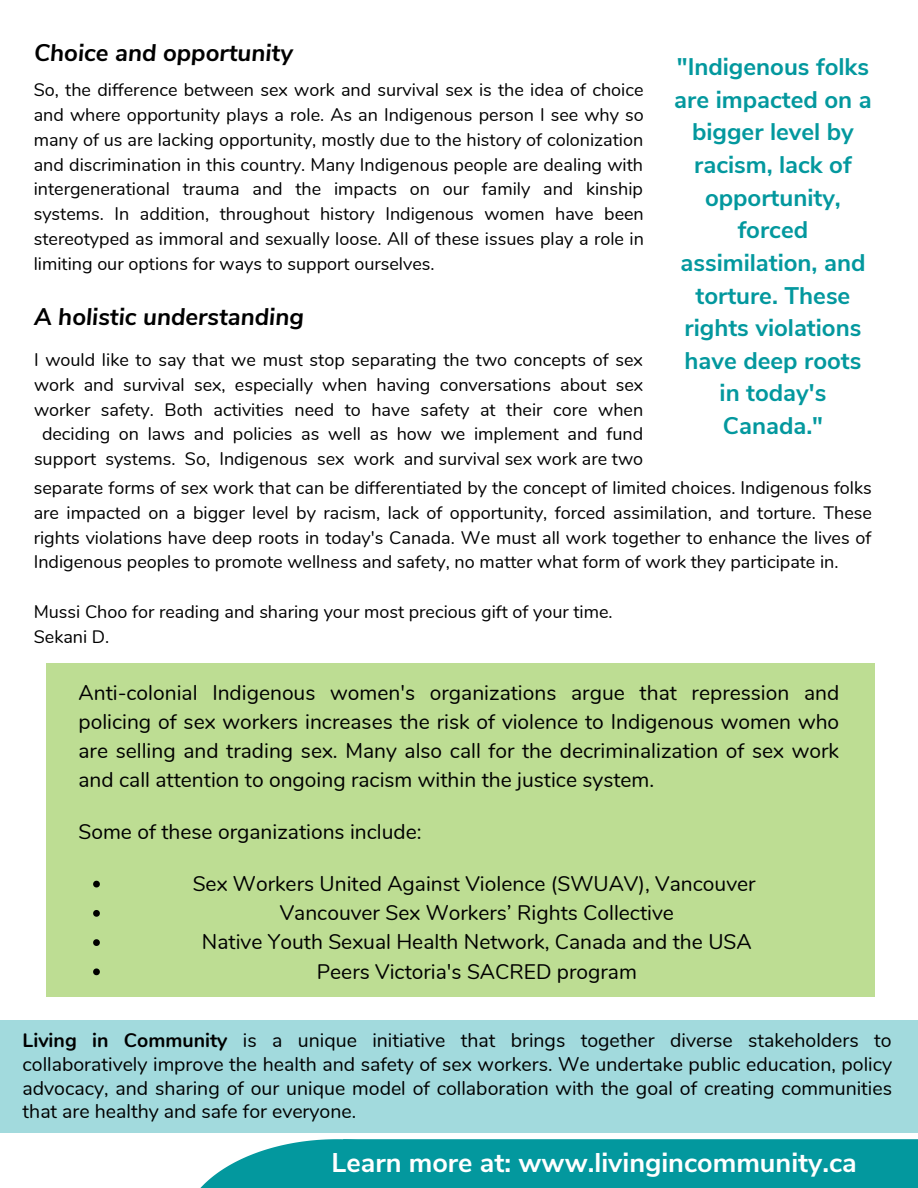
<style>
.page{position:relative;width:918px;height:1188px;background:#fff}
.page>*{position:absolute;margin:0;border:0;box-sizing:border-box;transform-origin:0 0}
.t1{font:700 27px "Nunito Sans";color:#fff}
.t2{font:700 24px/32.7px "Nunito Sans";color:#03989e;text-align:center}
.t3{font:italic 700 24px "Nunito Sans";color:#000}
.t4{font:21px/29.2px "Nunito";color:#000;text-align:justify}
.t5{font:19.5px/23.7px "Nunito";color:#000;text-align:justify}
.t6{font:18px/24.8px "Nunito";color:#000;text-align:justify}
.s1{font-weight:700}
</style>
<div class="page">
<svg style="left:493px;top:709px;width:425px;height:479px"></svg>
<div style="left:0;top:1020px;width:918px;height:113px;background:#a2dadd"></div>
<svg style="left:200px;top:1139px;width:293px;height:49px;background:#26a6ab"></svg>
<div style="left:46px;top:664px;width:828px;height:333px;background:#bddd93"></div>
<svg style="left:93px;top:881px;width:7px;height:6px"></svg>
<svg style="left:93px;top:910px;width:7px;height:7px"></svg>
<svg style="left:93px;top:939px;width:7px;height:7px"></svg>
<svg style="left:93px;top:968px;width:7px;height:7px"></svg>
<p class="t3" style="left:34px;top:37px;width:261px">Choice and opportunity</p>
<p class="t6" style="left:34px;top:78px;width:612px">So, the difference between sex work and survival sex is the idea of choice and where opportunity plays a role. As an Indigenous person I see why so many of us are lacking opportunity, mostly due to the history of colonization and discrimination in this country. Many Indigenous people are dealing with intergenerational trauma and the impacts on our family and kinship systems. In addition, throughout history Indigenous women have been stereotyped as immoral and sexually loose. All of these issues play a role in limiting our options for ways to support ourselves.</p>
<p class="t3" style="left:34px;top:301px;width:271px">A holistic understanding</p>
<p class="t6" style="left:34px;top:348px;width:611px;text-align:center">I would like to say that we must stop separating the two concepts of sex work and survival sex, especially when having conversations about sex worker safety. Both activities need to have safety at their core when deciding on laws and policies as well as how we implement and fund support systems. So, Indigenous sex work and survival sex work are two</p>
<p class="t6" style="left:34px;top:476px;width:840px">separate forms of sex work that can be differentiated by the concept of limited choices. Indigenous folks are impacted on a bigger level by racism, lack of opportunity, forced assimilation, and torture. These rights violations have deep roots in today's Canada. We must all work together to enhance the lives of Indigenous peoples to promote wellness and safety, no matter what form of work they participate in.</p>
<p class="t6" style="left:34px;top:600px;width:581px">Mussi Choo for reading and sharing your most precious gift of your time.</p>
<p class="t6" style="left:34px;top:624px;width:77px">Sekani D.</p>
<p class="t2" style="left:674px;top:51px;width:199px">"Indigenous folks are impacted on a bigger level by racism, lack of opportunity, forced assimilation, and torture. These rights violations have deep roots in today's<br>Canada."</p>
<p class="t4" style="left:78px;top:678px;width:762px">Anti-colonial Indigenous women's organizations argue that repression and policing of sex workers increases the risk of violence to Indigenous women who are selling and trading sex. Many also call for the decriminalization of sex work and call attention to ongoing racism within the justice system.</p>
<p class="t4" style="left:78px;top:818px;width:345px">Some of these organizations include:</p>
<p class="t4" style="left:193px;top:869px;width:564px">Sex Workers United Against Violence (SWUAV), Vancouver</p>
<p class="t4" style="left:280px;top:899px;width:396px">Vancouver Sex Workers’ Rights Collective</p>
<p class="t4" style="left:202px;top:928px;width:551px">Native Youth Sexual Health Network, Canada and the USA</p>
<p class="t4" style="left:317px;top:957px;width:322px">Peers Victoria's SACRED program</p>
<p class="t5" style="left:23px;top:1029px;width:871px"><span class="s1">Living in Community</span> is a unique initiative that brings together diverse stakeholders to collaboratively improve the health and safety of sex workers. We undertake public education, policy advocacy, and sharing of our unique model of collaboration with the goal of creating communities that are healthy and safe for everyone.</p>
<p class="t1" style="left:332px;top:1145px;width:527px">Learn more at: www.livingincommunity.ca</p>
</div>
